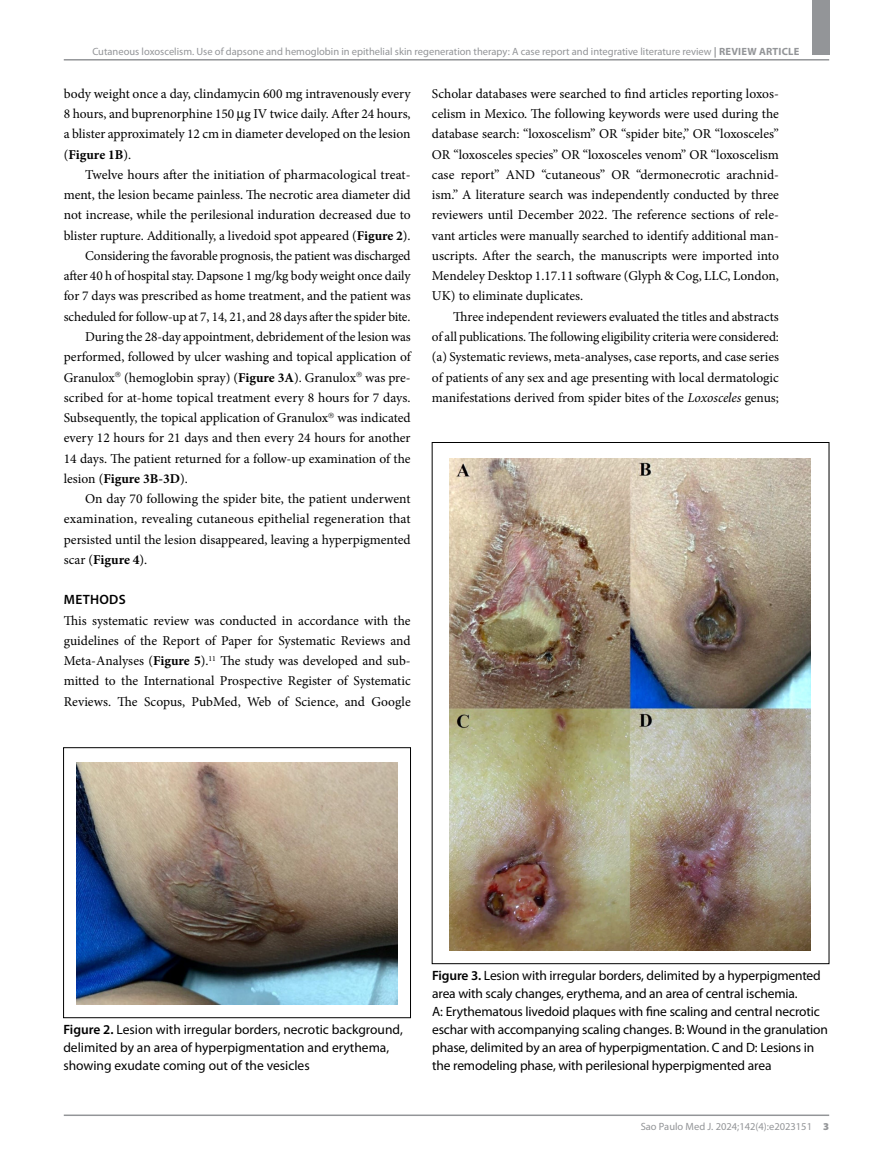
<style>
.page{position:relative;width:893px;height:1170px;background:#fff}
.page>*{position:absolute;margin:0;border:0;box-sizing:border-box;transform-origin:0 0}
.t1{font:13.5px/20.2px "Minion Pro";color:#000;text-align:justify}
.t2{font:13.5px/18px "Myriad Pro";letter-spacing:-.01em;color:#000}
.t3{font:700 13.5px "Minion Pro";color:#000}
.t4{font:600 13.5px "Myriad Pro";letter-spacing:.02em;color:#000}
.t5{font:10.5px "Myriad Pro";color:#939598}
.s1{font-weight:700}
.s2{font-weight:400}
.s3{font-style:italic}
.s4{font-weight:600}
.s5{font-weight:900}
</style>
<div class="page">
<div style="left:812px;top:0;width:17px;height:55px;background:#939598"></div>
<hr style="left:64px;top:59px;width:765px;height:2px;background:#939598">
<hr style="left:64px;top:1114px;width:765px;height:1px;background:#939598">
<img style="left:76px;top:762px;width:322px;height:241px">
<div style="left:63px;top:747px;width:348px;height:270px;border:1px solid #000"></div>
<img style="left:450px;top:458px;width:361px;height:492px">
<p class="t5" style="left:92px;top:45px;width:708px">Cutaneous loxoscelism. Use of dapsone and hemoglobin in epithelial skin regeneration therapy: A case report and integrative literature review <span class="s1">| REVIEW ARTICLE</span></p>
<p class="t1" style="left:64px;top:83px;width:348px">body weight once a day, clindamycin 600 mg intravenously every 8 hours, and buprenorphine 150 g IV twice daily. After 24 hours, a blister approximately 12 cm in diameter developed on the lesion (<span class="s1">Figure 1B</span>).</p>
<p class="t1" style="left:85px;top:164px;width:327px">Twelve hours after the initiation of pharmacological treat-</p>
<p class="t1" style="left:64px;top:185px;width:348px">ment, the lesion became painless. The necrotic area diameter did</p>
<p class="t1" style="left:64px;top:205px;width:348px">not increase, while the perilesional induration decreased due to</p>
<p class="t1" style="left:64px;top:225px;width:348px">blister rupture. Additionally, a livedoid spot appeared (<span class="s1">Figure 2</span>).</p>
<p class="t1" style="left:85px;top:245px;width:327px">Considering the favorable prognosis, the patient was discharged</p>
<p class="t1" style="left:64px;top:266px;width:348px">after 40 h of hospital stay. Dapsone 1 mg/kg body weight once daily</p>
<p class="t1" style="left:64px;top:286px;width:348px">for 7 days was prescribed as home treatment, and the patient was</p>
<p class="t1" style="left:64px;top:306px;width:348px">scheduled for follow-up at 7, 14, 21, and 28 days after the spider bite.</p>
<p class="t1" style="left:85px;top:326px;width:327px">During the 28-day appointment, debridement of the lesion was</p>
<p class="t1" style="left:64px;top:347px;width:348px">performed, followed by ulcer washing and topical application of</p>
<p class="t1" style="left:64px;top:367px;width:348px">Granulox (hemoglobin spray) (<span class="s1">Figure 3A</span>). Granulox was pre-</p>
<p class="t1" style="left:64px;top:387px;width:348px">scribed for at-home topical treatment every 8 hours for 7 days.</p>
<p class="t1" style="left:64px;top:407px;width:348px">Subsequently, the topical application of Granulox was indicated</p>
<p class="t1" style="left:64px;top:428px;width:348px">every 12 hours for 21 days and then every 24 hours for another</p>
<p class="t1" style="left:64px;top:448px;width:348px">14 days. The patient returned for a follow-up examination of the</p>
<p class="t3" style="left:64px;top:469px;width:126px"><span class="s2">lesion (</span>Figure 3B-3D<span class="s2">).</span></p>
<p class="t1" style="left:85px;top:488px;width:327px">On day 70 following the spider bite, the patient underwent</p>
<p class="t1" style="left:64px;top:509px;width:348px">examination, revealing cutaneous epithelial regeneration that</p>
<p class="t1" style="left:64px;top:529px;width:348px">persisted until the lesion disappeared, leaving a hyperpigmented</p>
<p class="t1" style="left:64px;top:549px;width:85px">scar (<span class="s1">Figure 4</span>).</p>
<p class="t4" style="left:64px;top:591px;width:63px">METHODS</p>
<p class="t1" style="left:64px;top:610px;width:348px">This systematic review was conducted in accordance with the guidelines of the Report of Paper for Systematic Reviews and Meta-Analyses (<span class="s1">Figure 5</span>).<sup>11</sup> The study was developed and sub&shy;mitted to the International Prospective Register of Systematic Reviews. The Scopus, PubMed, Web of Science, and Google</p>
<p class="t1" style="left:432px;top:83px;width:348px">Scholar databases were searched to find articles reporting loxos&shy;celism in Mexico. The following keywords were used during the database search: “loxoscelism” OR “spider bite,” OR “loxosceles” OR “loxosceles species” OR “loxosceles venom” OR “loxoscelism case report” AND “cutaneous” OR “dermonecrotic arachnid&shy;ism.” A literature search was independently conducted by three reviewers until December 2022. The reference sections of rele&shy;vant articles were manually searched to identify additional man&shy;uscripts. After the search, the manuscripts were imported into Mendeley Desktop 1.17.11 software (Glyph &amp; Cog, LLC, London, UK) to eliminate duplicates.</p>
<p class="t1" style="left:432px;top:306px;width:349px;text-indent:21px">Three independent reviewers evaluated the titles and abstracts of all publications. The following eligibility criteria were considered: (a) Systematic reviews, meta-analyses, case reports, and case series of patients of any sex and age presenting with local dermatologic manifestations derived from spider bites of the <span class="s3">Loxosceles</span> genus;</p>
<p class="t2" style="left:63px;top:1020px;width:341px"><span class="s4">Figure 2.</span> Lesion with irregular borders, necrotic background, delimited by an area of hyperpigmentation and erythema, showing exudate coming out of the vesicles</p>
<p class="t2" style="left:432px;top:966px;width:397px"><span class="s4">Figure 3.</span> Lesion with irregular borders, delimited by a hyperpigmented area with scaly changes, erythema, and an area of central ischemia.<br>A: Erythematous livedoid plaques with fine scaling and central necrotic eschar with accompanying scaling changes. B: Wound in the granulation phase, delimited by an area of hyperpigmentation. C and D: Lesions in the remodeling phase, with perilesional hyperpigmented area</p>
<p class="t5" style="left:641px;top:1119px;width:190px">Sao Paulo Med J. 2024;142(4):e2023151 <span class="s5">3</span></p>
</div>
